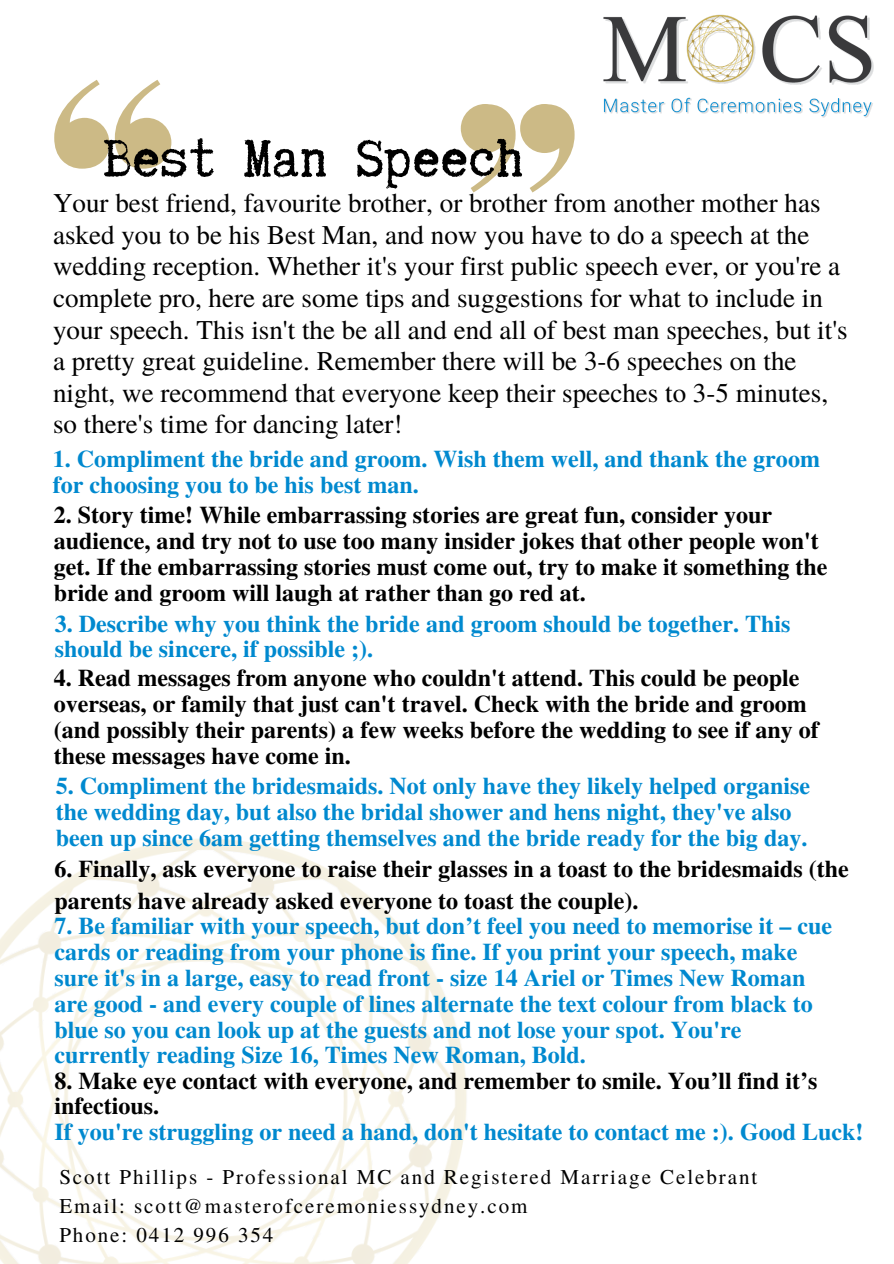
<style>
.page{position:relative;width:894px;height:1264px;background:#fff}
.page>*{position:absolute;margin:0;border:0;box-sizing:border-box;transform-origin:0 0}
.t1{font:63px "Truetypewriter Polygl OTT";color:#000}
.t2{font:27px/31.5px "Te X Gyre Termes";color:#000}
.t3{font:700 24px/26px "Te X Gyre Termes";color:#0089cf}
.t4{font:700 24px/26px "Te X Gyre Termes";color:#000}
.t5{font:21px "Te X Gyre Termes";letter-spacing:.09em;color:#000}
</style>
<div class="page">
<img style="left:0;top:839px;width:467px;height:424px">
<img style="left:603px;top:14px;width:271px;height:104px">
<svg style="left:460px;top:104px;width:114px;height:88px"></svg>
<svg style="left:54px;top:80px;width:55px;height:89px"></svg>
<svg style="left:115px;top:80px;width:56px;height:89px"></svg>
<p class="t1" style="left:104px;top:126px;width:421px">Best Man Speech</p>
<p class="t2" style="left:53px;top:186px;width:796px">Your best friend, favourite brother, or brother from another mother has asked you to be his Best Man, and now you have to do a speech at the wedding reception. Whether it's your first public speech ever, or you're a complete pro, here are some tips and suggestions for what to include in your speech. This isn't the be all and end all of best man speeches, but it's a pretty great guideline. Remember there will be 3-6 speeches on the night, we recommend that everyone keep their speeches to 3-5 minutes, so there's time for dancing later!</p>
<p class="t3" style="left:53px;top:445px;width:768px">1. Compliment the bride and groom. Wish them well, and thank the groom for choosing you to be his best man.</p>
<p class="t4" style="left:54px;top:500px;width:775px">2. Story time! While embarrassing stories are great fun, consider your audience, and try not to use too many insider jokes that other people won't get. If the embarrassing stories must come out, try to make it something the bride and groom will laugh at rather than go red at.</p>
<p class="t3" style="left:55px;top:609px;width:737px">3. Describe why you think the bride and groom should be together. This should be sincere, if possible ;).</p>
<p class="t4" style="left:54px;top:664px;width:766px">4. Read messages from anyone who couldn't attend. This could be people overseas, or family that just can't travel. Check with the bride and groom (and possibly their parents) a few weeks before the wedding to see if any of these messages have come in.</p>
<p class="t3" style="left:56px;top:771px;width:755px">5. Compliment the bridesmaids. Not only have they likely helped organise the wedding day, but also the bridal shower and hens night, they've also been up since 6am getting themselves and the bride ready for the big day.</p>
<p class="t4" style="left:54px;top:851px;width:795px;line-height:32.7px">6. Finally, ask everyone to raise their glasses in a toast to the bridesmaids (the parents have already asked everyone to toast the couple).</p>
<p class="t3" style="left:54px;top:911px;width:779px">7. Be familiar with your speech, but don’t feel you need to memorise it – cue cards or reading from your phone is fine. If you print your speech, make sure it's in a large, easy to read front - size 14 Ariel or Times New Roman are good - and every couple of lines alternate the text colour from black to blue so you can look up at the guests and not lose your spot. You're currently reading Size 16, Times New Roman, Bold.</p>
<p class="t4" style="left:54px;top:1066px;width:764px">8. Make eye contact with everyone, and remember to smile. You’ll find it’s infectious.</p>
<p class="t3" style="left:54px;top:1117px;width:810px">If you're struggling or need a hand, don't hesitate to contact me :). Good Luck!</p>
<p class="t5" style="left:59px;top:1161px;width:699px">Scott Phillips - Professional MC and Registered Marriage Celebrant</p>
<p class="t5" style="left:59px;top:1190px;width:469px">Email: scott@masterofceremoniessydney.com</p>
<p class="t5" style="left:59px;top:1220px;width:215px">Phone: 0412 996 354</p>
</div>
